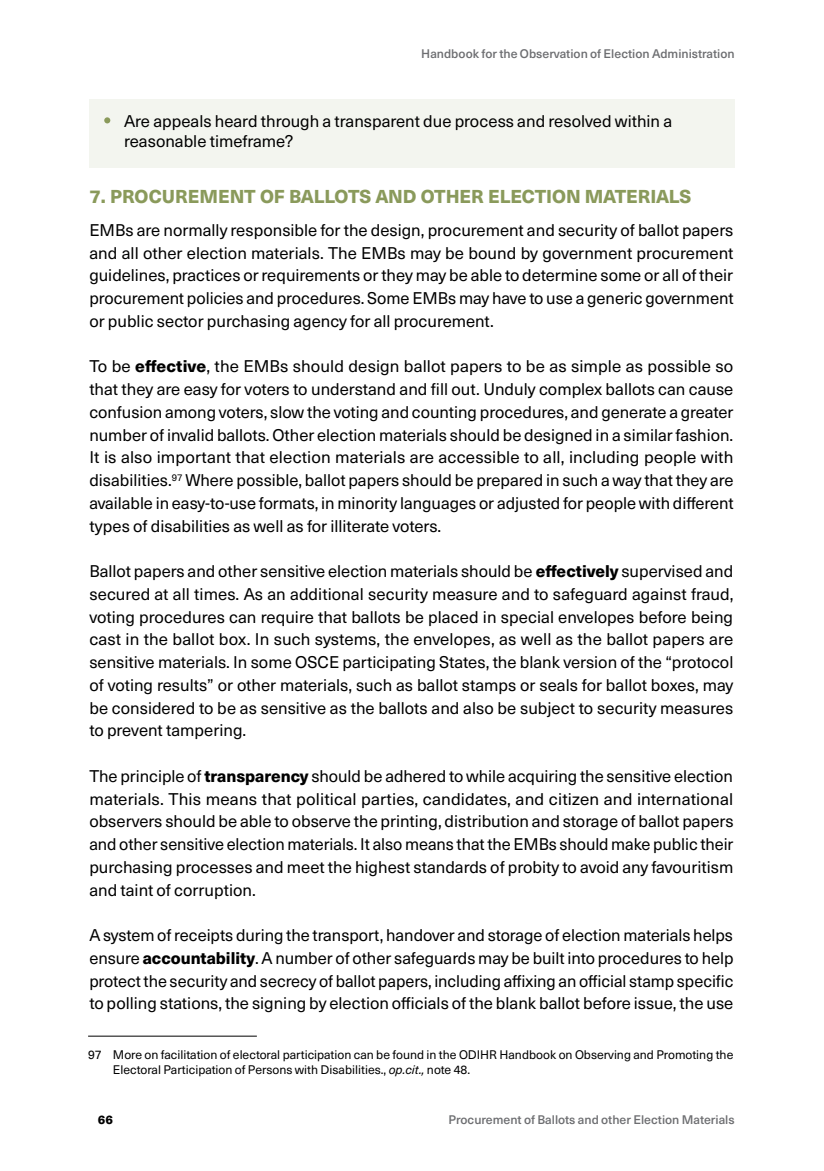
<style>
.page{position:relative;width:824px;height:1171px;background:#fff}
.page>*{position:absolute;margin:0;border:0;box-sizing:border-box;transform-origin:0 0}
.t1{font:800 18.38px "Neue Haas Unica";color:#8a9a5b}
.t2{font:16.62px/22.8px "Neue Haas Unica";color:#000;text-align:justify}
.t3{font:12.25px/14.7px "Neue Haas Unica";color:#000}
.t4{font:500 12.25px "Neue Haas Unica";color:#6d6e71}
.t5{font:800 12.25px "Neue Haas Unica";color:#000}
.s1{font-weight:800}
.s2{font-style:italic}
</style>
<div class="page">
<div style="left:89px;top:99px;width:645px;height:68px;background:#f3f5ef"></div>
<svg style="left:104px;top:117px;width:6px;height:6px"></svg>
<hr style="left:88px;top:1035px;width:169px;height:1px;background:#000">
<p class="t4" style="left:421px;top:44px;width:315px">Handbook for the Observation of Election Administration</p>
<p class="t2" style="left:124px;top:110px;width:549px;line-height:19.9px">Are appeals heard through a transparent due process and resolved within a reasonable timeframe?</p>
<p class="t1" style="left:89px;top:182px;width:603px">7. PROCUREMENT OF BALLOTS AND OTHER ELECTION MATERIALS</p>
<p class="t2" style="left:89px;top:218px;width:645px">EMBs are normally responsible for the design, procurement and security of ballot papers and all other election materials. The EMBs may be bound by government procurement guidelines, practices or requirements or they may be able to determine some or all of their procurement policies and procedures. Some EMBs may have to use a generic government or public sector purchasing agency for all procurement.</p>
<p class="t2" style="left:89px;top:354px;width:645px">To be <span class="s1">effective</span>, the EMBs should design ballot papers to be as simple as possible so that they are easy for voters to understand and fill out. Unduly complex ballots can cause confusion among voters, slow the voting and counting procedures, and generate a greater number of invalid ballots. Other election materials should be designed in a similar fashion.<br>It is also important that election materials are accessible to all, including people with disabilities.<sup>97</sup> Where possible, ballot papers should be prepared in such a way that they are available in easy-to-use formats, in minority languages or adjusted for people with different types of disabilities as well as for illiterate voters.</p>
<p class="t2" style="left:89px;top:559px;width:645px">Ballot papers and other sensitive election materials should be <span class="s1">effectively</span> supervised and secured at all times. As an additional security measure and to safeguard against fraud, voting procedures can require that ballots be placed in special envelopes before being cast in the ballot box. In such systems, the envelopes, as well as the ballot papers are sensitive materials. In some OSCE participating States, the blank version of the “protocol of voting results” or other materials, such as ballot stamps or seals for ballot boxes, may be considered to be as sensitive as the ballots and also be subject to security measures to prevent tampering.</p>
<p class="t2" style="left:89px;top:764px;width:645px">The principle of <span class="s1">transparency</span> should be adhered to while acquiring the sensitive election materials. This means that political parties, candidates, and citizen and international observers should be able to observe the printing, distribution and storage of ballot papers and other sensitive election materials. It also means that the EMBs should make public their purchasing processes and meet the highest standards of probity to avoid any favouritism and taint of corruption.</p>
<p class="t2" style="left:89px;top:923px;width:645px">A system of receipts during the transport, handover and storage of election materials helps ensure <span class="s1">accountability</span>. A number of other safeguards may be built into procedures to help protect the security and secrecy of ballot papers, including affixing an official stamp specific to polling stations, the signing by election officials of the blank ballot before issue, the use</p>
<p class="t3" style="left:113px;top:1046px;width:622px;text-indent:-25px">97 More on facilitation of electoral participation can be found in the ODIHR Handbook on Observing and Promoting the<br>Electoral Participation of Persons with Disabilities., <span class="s2">op.cit.,</span> note 48.</p>
<p class="t4" style="left:448px;top:1111px;width:288px">Procurement of Ballots and other Election Materials</p>
<p class="t5" style="left:98px;top:1110px;width:17px">66</p>
</div>
